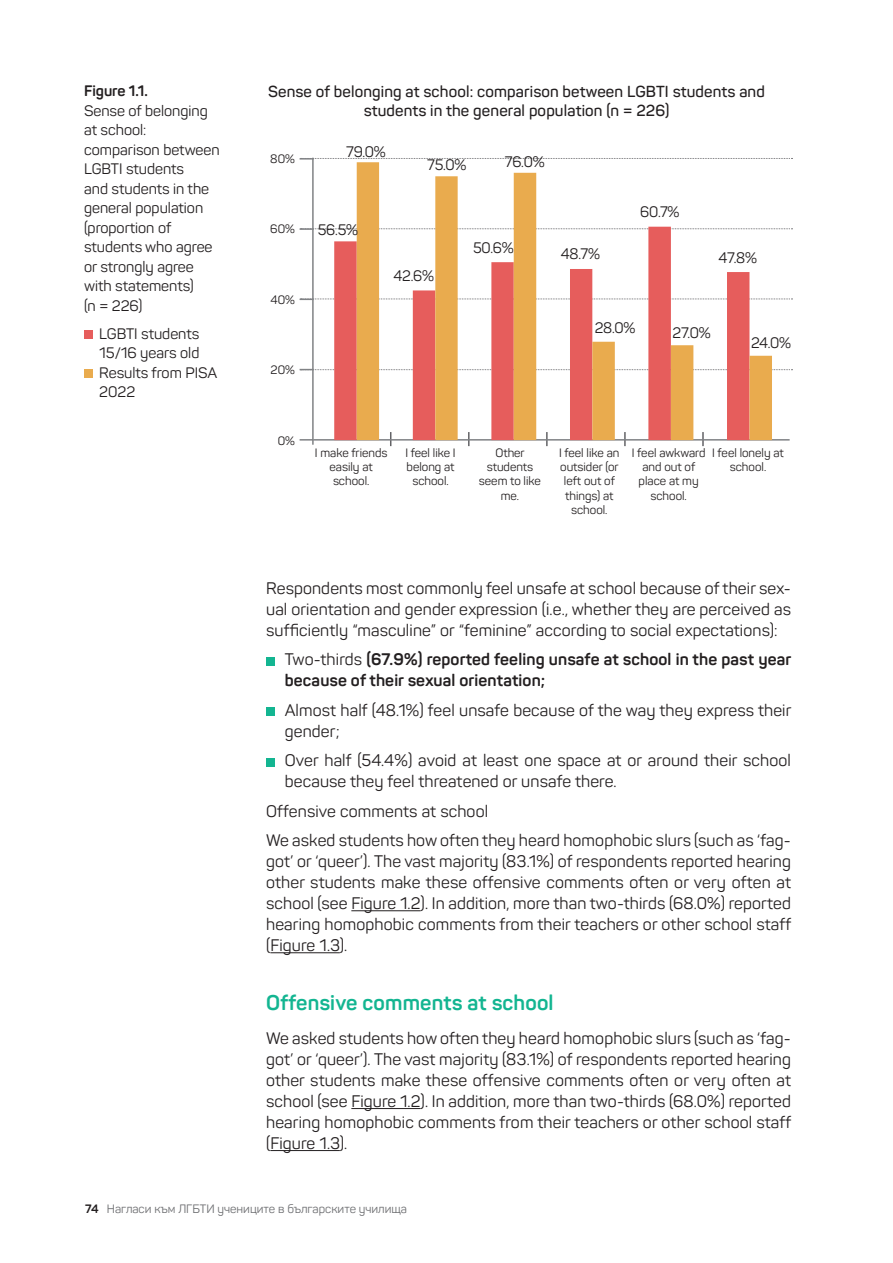
<style>
.page{position:relative;width:893px;height:1263px;background:#fff}
.page>*{position:absolute;margin:0;border:0;box-sizing:border-box;transform-origin:0 0}
.t1{font:700 21px "Panton";letter-spacing:.01em;color:#13b591}
.t2{font:16.5px/21px "Panton";letter-spacing:.01em;color:#231f20;text-align:justify}
.t3{font:700 16.5px/21px "Panton";letter-spacing:.01em;color:#231f20}
.t4{font:600 15.75px/18.9px "Panton";letter-spacing:.01em;color:#231f20;text-align:center}
.t5{font:15px/19.5px "Panton";color:#231f20}
.t6{font:700 15px "Panton";color:#231f20}
.t7{font:12px/14.4px "Panton";color:#231f20;text-align:center}
.t8{font:12px "Panton";color:#6c6d70}
.s1{font-weight:400}
.s2{font-weight:700;color:#231f20}
</style>
<div class="page">
<div style="left:84px;top:331px;width:8px;height:8px;background:#e65d5c"></div>
<div style="left:84px;top:370px;width:8px;height:8px;background:#e9ab4e"></div>
<hr style="left:314px;top:439px;width:476px;height:2px;background:#808285">
<hr style="left:312px;top:158px;width:2px;height:287px;background:#808285">
<svg style="left:300px;top:369px;width:492px;height:1px"></svg>
<svg style="left:300px;top:439px;width:14px;height:2px"></svg>
<svg style="left:300px;top:299px;width:492px;height:1px"></svg>
<svg style="left:300px;top:228px;width:492px;height:2px"></svg>
<svg style="left:300px;top:158px;width:492px;height:2px"></svg>
<svg style="left:334px;top:227px;width:23px;height:213px;background:#e76b69"></svg>
<svg style="left:357px;top:162px;width:415px;height:278px"></svg>
<hr style="left:351px;top:910px;width:70px;height:1px;background:#231f20">
<hr style="left:270px;top:952px;width:70px;height:1px;background:#231f20">
<hr style="left:351px;top:1108px;width:70px;height:1px;background:#231f20">
<hr style="left:270px;top:1150px;width:70px;height:1px;background:#231f20">
<div style="left:266px;top:657px;width:8px;height:8px;background:#13b591"></div>
<div style="left:266px;top:707px;width:8px;height:8px;background:#13b591"></div>
<div style="left:266px;top:758px;width:8px;height:8px;background:#13b591"></div>
<p class="t6" style="left:84px;top:82px;width:65px">Figure 1.1.</p>
<p class="t5" style="left:84px;top:101px;width:137px">Sense of belonging at school: comparison between<br>LGBTI students<br>and students in the general population (proportion of students who agree or strongly agree with statements)<br>(n = 226)</p>
<p class="t5" style="left:99px;top:324px;width:119px">LGBTI students<br>15/16 years old<br>Results from PISA<br>2022</p>
<p class="t4" style="left:268px;top:82px;width:498px">Sense of belonging at school: comparison between LGBTI students and students in the general population (n = 226)</p>
<p class="t7" style="left:270px;top:151px;width:26px">80%</p>
<p class="t5" style="left:346px;top:141px;width:41px">79.0%</p>
<p class="t5" style="left:427px;top:155px;width:41px">75.0%</p>
<p class="t5" style="left:505px;top:152px;width:41px">76.0%</p>
<p class="t7" style="left:270px;top:222px;width:26px">60%</p>
<p class="t5" style="left:318px;top:220px;width:42px">56.5%</p>
<p class="t7" style="left:270px;top:292px;width:26px">40%</p>
<p class="t7" style="left:271px;top:363px;width:26px">20%</p>
<p class="t5" style="left:393px;top:266px;width:42px">42.6%</p>
<p class="t5" style="left:473px;top:237px;width:42px">50.6%</p>
<p class="t5" style="left:561px;top:243px;width:41px">48.7%</p>
<p class="t5" style="left:640px;top:202px;width:41px">60.7%</p>
<p class="t5" style="left:719px;top:248px;width:40px">47.8%</p>
<p class="t5" style="left:595px;top:317px;width:42px">28.0%</p>
<p class="t5" style="left:672px;top:323px;width:40px">27.0%</p>
<p class="t5" style="left:751px;top:333px;width:42px">24.0%</p>
<p class="t7" style="left:278px;top:433px;width:19px">0%</p>
<p class="t7" style="left:315px;top:445px;width:74px">I make friends easily at school.</p>
<p class="t7" style="left:405px;top:445px;width:52px">I feel like I belong at school.</p>
<p class="t7" style="left:479px;top:445px;width:63px">Other students seem to like me.</p>
<p class="t7" style="left:559px;top:445px;width:62px">I feel like an outsider (or left out of things) at school.</p>
<p class="t7" style="left:632px;top:445px;width:75px">I feel awkward and out of place at my school.</p>
<p class="t7" style="left:712px;top:445px;width:73px">I feel lonely at school.</p>
<p class="t2" style="left:266px;top:577px;width:526px">Respondents most commonly feel unsafe at school because of their sex&shy;ual orientation and gender expression (i.e., whether they are perceived as sufficiently “masculine” or “feminine” according to social expectations):</p>
<p class="t3" style="left:285px;top:649px;width:508px"><span class="s1">Two-thirds</span> (67.9%) reported feeling unsafe at school in the past year because of their sexual orientation;</p>
<p class="t2" style="left:285px;top:699px;width:508px">Almost half (48.1%) feel unsafe because of the way they express their gender;</p>
<p class="t2" style="left:285px;top:750px;width:508px">Over half (54.4%) avoid at least one space at or around their school because they feel threatened or unsafe there.</p>
<p class="t2" style="left:266px;top:796px;width:526px;line-height:29.5px">Offensive comments at school<br>We asked students how often they heard homophobic slurs (such as ‘fag-</p>
<p class="t2" style="left:266px;top:851px;width:527px">got’ or ‘queer’). The vast majority (83.1%) of respondents reported hearing other students make these offensive comments often or very often at school (see Figure 1.2). In addition, more than two-thirds (68.0%) reported hearing homophobic comments from their teachers or other school staff (Figure 1.3).</p>
<p class="t1" style="left:266px;top:990px;width:289px">Offensive comments at school</p>
<p class="t2" style="left:266px;top:1027px;width:527px">We asked students how often they heard homophobic slurs (such as ‘fag&shy;got’ or ‘queer’). The vast majority (83.1%) of respondents reported hearing other students make these offensive comments often or very often at school (see Figure 1.2). In addition, more than two-thirds (68.0%) reported hearing homophobic comments from their teachers or other school staff (Figure 1.3).</p>
<p class="t8" style="left:85px;top:1201px;width:324px"><span class="s2">74</span> Нагласи към ЛГБТИ учениците в българските училища</p>
</div>
